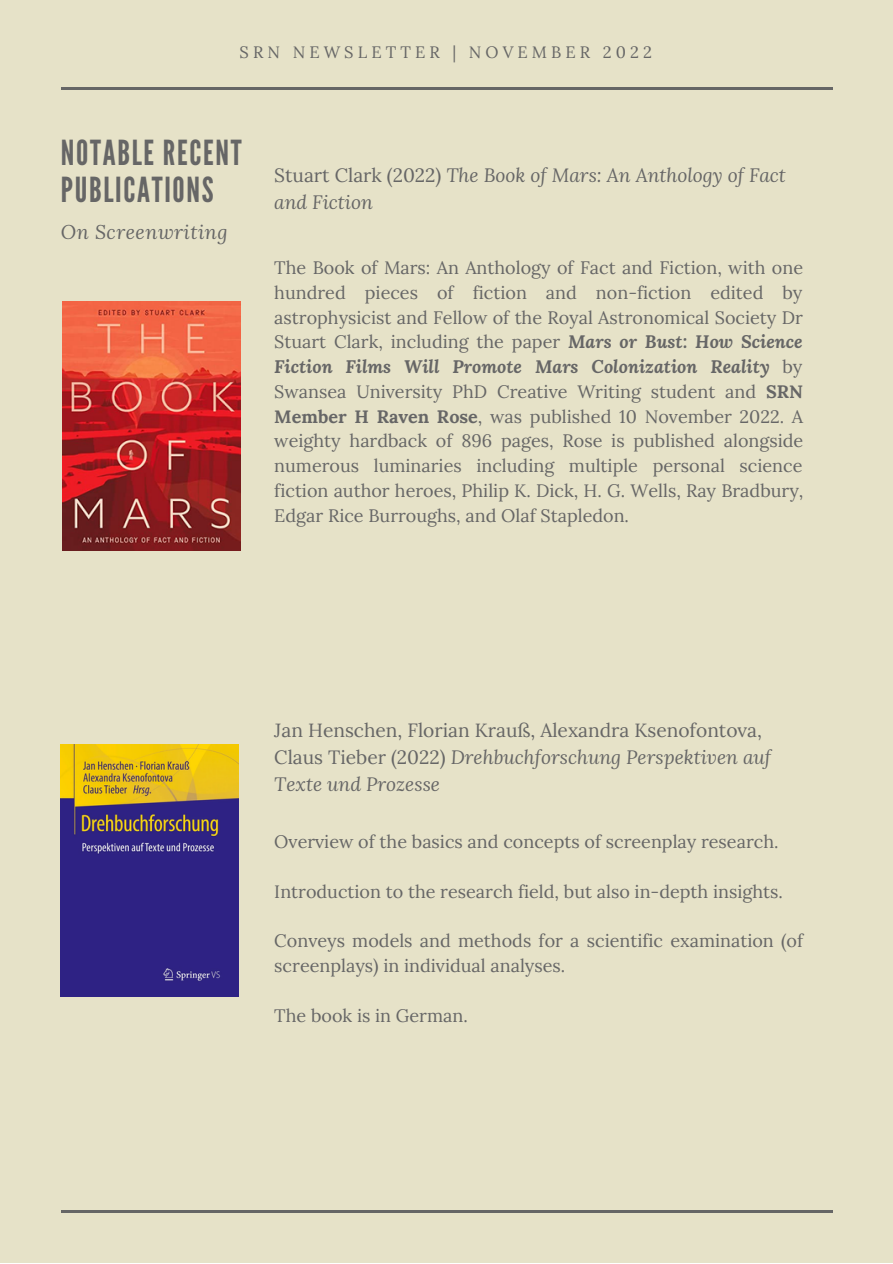
<style>
.page{position:relative;width:893px;height:1264px;background:#fff}
.page>*{position:absolute;margin:0;border:0;box-sizing:border-box;transform-origin:0 0}
.t1{font:34.5px/37px "League Gothic";letter-spacing:.05em;color:#666}
.t2{font:italic 19.65px "Lora";letter-spacing:.025em;color:#666}
.t3{font:19.2px/27px "Lora";color:#666}
.t4{font:italic 19.2px/27px "Lora";color:#666}
.t5{font:18px/24.8px "Lora";color:#666;text-align:justify}
.t6{font:16.5px "Lora";letter-spacing:.25em;color:#666}
.s1{font-style:normal}
.s2{font-weight:700;font-style:italic}
.s3{font-weight:700}
.s4{font-style:italic}
</style>
<div class="page">
<div style="left:0;top:0;width:892px;height:1262px;background:#e6e2c8"></div>
<hr style="left:61px;top:87px;width:771px;height:3px;background:#666">
<hr style="left:61px;top:1210px;width:771px;height:2px;background:#666">
<img style="left:62px;top:301px;width:178px;height:250px">
<img style="left:61px;top:745px;width:178px;height:251px">
<p class="t6" style="left:239px;top:42px;width:414px">SRN NEWSLETTER | NOVEMBER 2022</p>
<h1 class="t1" style="left:61px;top:135px;width:182px">NOTABLE RECENT<br>PUBLICATIONS</h1>
<p class="t2" style="left:61px;top:219px;width:168px">On Screenwriting</p>
<p class="t4" style="left:274px;top:161px;width:513px"><span class="s1">Stuart Clark (2022)</span> The Book of Mars: An Anthology of Fact and Fiction</p>
<p class="t5" style="left:274px;top:255px;width:530px">The Book of Mars: An Anthology of Fact and Fiction, with one hundred pieces of fiction and non-fiction edited by astrophysicist and Fellow of the Royal Astronomical Society Dr Stuart Clark, including the paper <span class="s2">Mars or Bust: How Science Fiction Films Will Promote Mars Colonization Reality</span> by Swansea University PhD Creative Writing student and <span class="s3">SRN Member H Raven Rose</span>, was published 10 November 2022. A weighty hardback of 896 pages, Rose is published alongside numerous luminaries including multiple personal science fiction author heroes, Philip K. Dick, H. G. Wells, Ray Bradbury, Edgar Rice Burroughs, and Olaf Stapledon.</p>
<p class="t3" style="left:274px;top:716px;width:498px">Jan Henschen, Florian Krauß, Alexandra Ksenofontova,<br>Claus Tieber (2022) <span class="s4">Drehbuchforschung Perspektiven auf<br>Texte und Prozesse</span></p>
<p class="t5" style="left:274px;top:829px;width:505px">Overview of the basics and concepts of screenplay research.</p>
<p class="t5" style="left:274px;top:878px;width:510px">Introduction to the research field, but also in-depth insights.</p>
<p class="t5" style="left:274px;top:928px;width:530px">Conveys models and methods for a scientific examination (of screenplays) in individual analyses.</p>
<p class="t5" style="left:274px;top:1002px;width:195px">The book is in German.</p>
</div>
